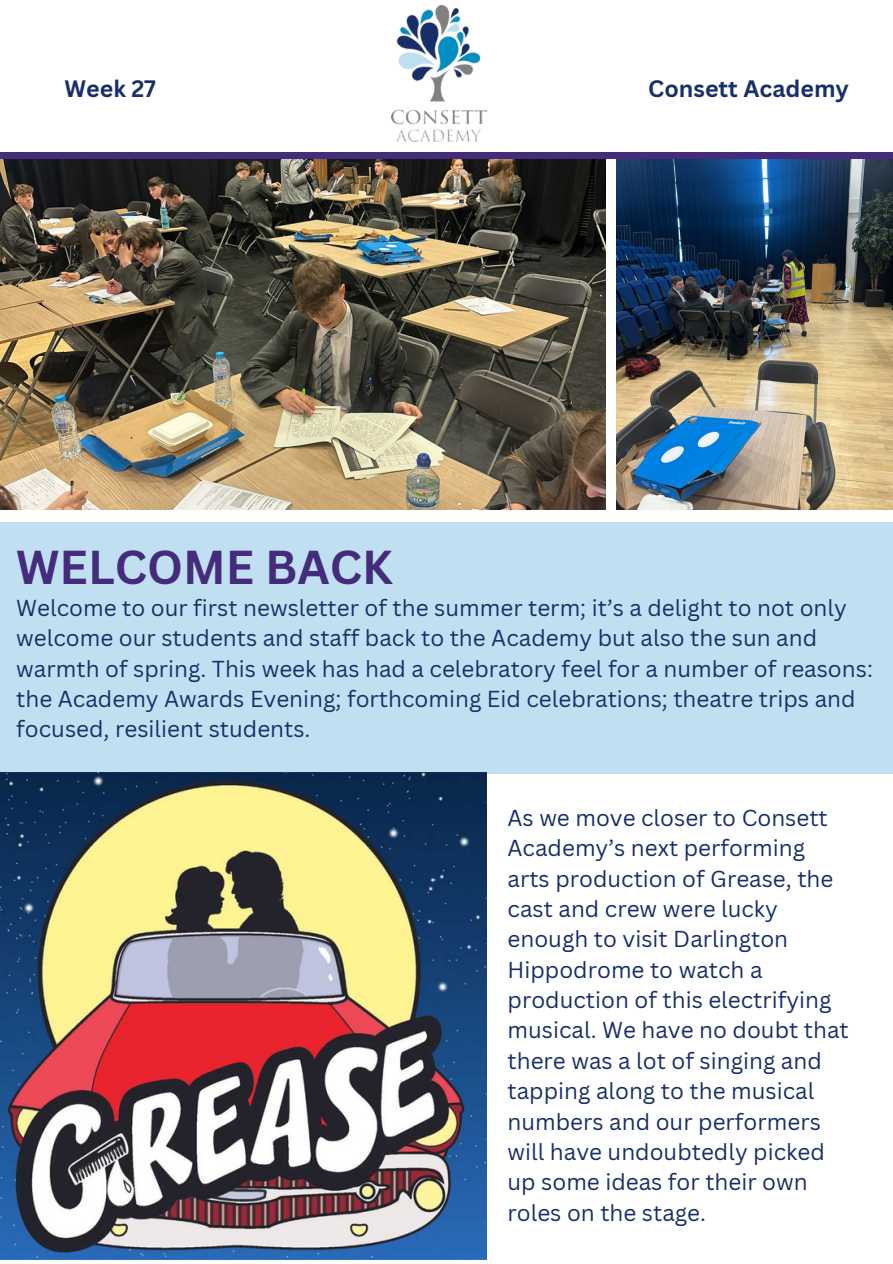
<style>
.page{position:relative;width:893px;height:1264px;background:#fff}
.page>*{position:absolute;margin:0;border:0;box-sizing:border-box;transform-origin:0 0}
.t1{font:700 46.35px "Canva Sans";color:#452c7a}
.t2{font:700 23.1px "Canva Sans";color:#192f69}
.t3{font:22.5px/30.3px "Canva Sans";color:#192f69}
</style>
<div class="page">
<img style="left:0;top:159px;width:605px;height:350px">
<img style="left:616px;top:159px;width:276px;height:350px">
<div style="left:0;top:153px;width:892px;height:5px;background:#452c7a"></div>
<div style="left:0;top:522px;width:892px;height:251px;background:#c0e0f2"></div>
<img style="left:391px;top:5px;width:95px;height:136px">
<img style="left:0;top:772px;width:486px;height:487px">
<p class="t2" style="left:65px;top:72px;width:93px">Week 27</p>
<p class="t2" style="left:648px;top:72px;width:202px">Consett Academy</p>
<h1 class="t1" style="left:16px;top:534px;width:378px">WELCOME BACK</h1>
<p class="t3" style="left:16px;top:592px;width:858px">Welcome to our first newsletter of the summer term; it’s a delight to not only welcome our students and staff back to the Academy but also the sun and warmth of spring. This week has had a celebratory feel for a number of reasons: the Academy Awards Evening; forthcoming Eid celebrations; theatre trips and focused, resilient students.</p>
<p class="t3" style="left:507px;top:802px;width:342px">As we move closer to Consett<br>Academy’s next performing arts production of Grease, the cast and crew were lucky enough to visit Darlington<br>Hippodrome to watch a production of this electrifying musical. We have no doubt that there was a lot of singing and tapping along to the musical numbers and our performers will have undoubtedly picked up some ideas for their own roles on the stage.</p>
</div>
